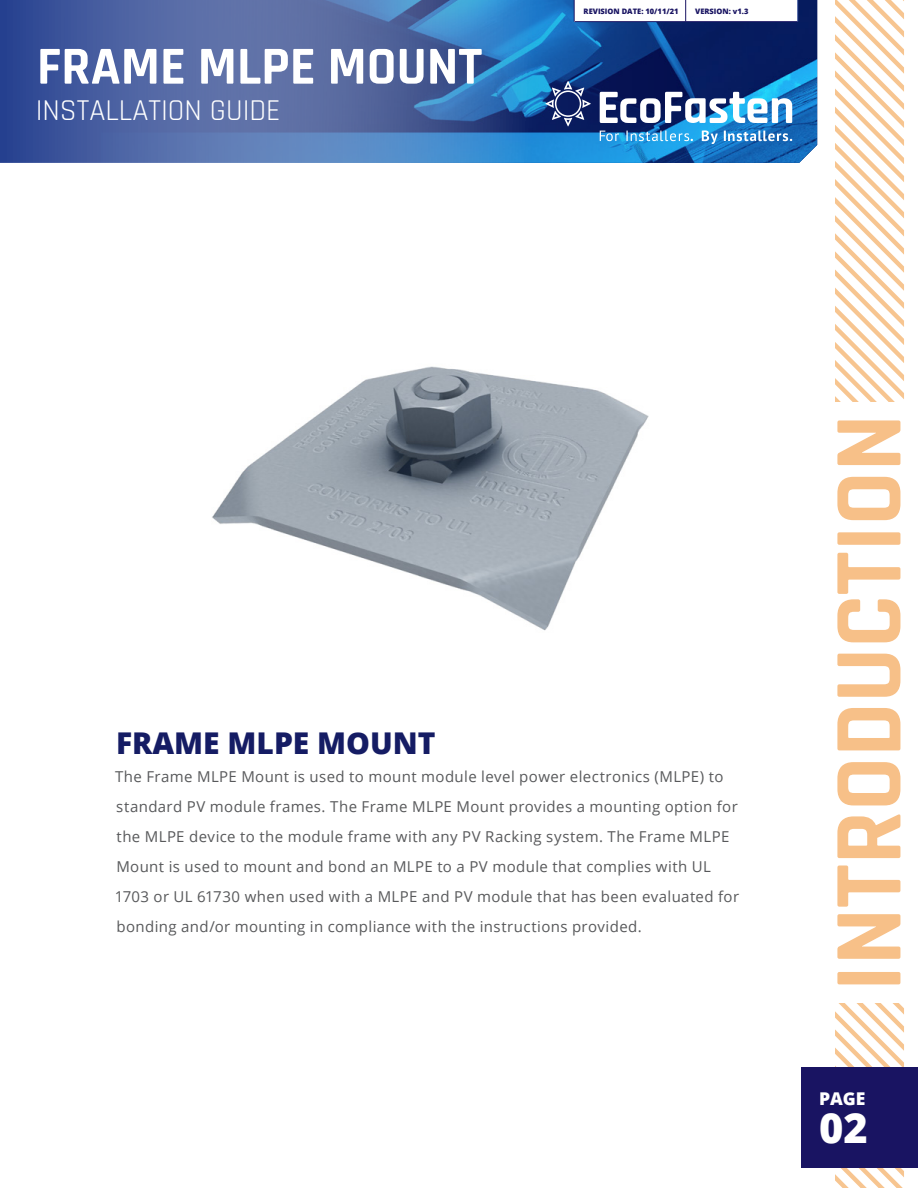
<style>
.page{position:relative;width:918px;height:1188px;background:#fff}
.page>*{position:absolute;margin:0;border:0;box-sizing:border-box;transform-origin:0 0}
.t1{font:700 97.95px "Rajdhani";color:#f7c088}
.t2{font:700 54px "Rajdhani";color:#fff}
.t3{font:800 41.55px "Open Sans";color:#fff}
.t4{font:30px "Rajdhani";color:#fff}
.t5{font:800 30px "Open Sans";color:#151c64}
.t6{font:800 17.55px "Open Sans";color:#fff}
.t7{font:15px/30px "Open Sans";letter-spacing:.025em;color:#58595b}
.t8{font:800 7.5px "Open Sans";color:#191462}
</style>
<div class="page">
<svg style="left:0;top:0;width:817px;height:163px;background:#3b62a2"></svg>
<svg style="left:545px;top:81px;width:46px;height:45px;background:#354a82"></svg>
<svg style="left:600px;top:92px;width:192px;height:31px"></svg>
<svg style="left:600px;top:131px;width:93px;height:10px"></svg>
<svg style="left:702px;top:130px;width:90px;height:14px"></svg>
<div style="left:574px;top:0;width:224px;height:22px;background:#fff"></div>
<hr style="left:575px;top:21px;width:223px;height:1px;background:#191462">
<svg style="left:797px;top:0;width:1px;height:22px"></svg>
<svg style="left:685px;top:0;width:1px;height:22px"></svg>
<svg style="left:574px;top:0;width:1px;height:22px"></svg>
<svg style="left:835px;top:0;width:69px;height:1188px"></svg>
<div style="left:815px;top:402px;width:103px;height:601px;background:#fff"></div>
<div style="left:801px;top:1067px;width:117px;height:101px;background:#191462"></div>
<img style="left:212px;top:366px;width:437px;height:265px">
<h2 class="t2" style="left:37px;top:33px;width:447px">FRAME MLPE MOUNT</h2>
<h3 class="t4" style="left:36px;top:93px;width:247px">INSTALLATION GUIDE</h3>
<p class="t8" style="left:584px;top:5px;width:96px">REVISION DATE: 10/11/21</p>
<p class="t8" style="left:695px;top:5px;width:55px">VERSION: v1.3</p>
<h3 class="t5" style="left:116px;top:720px;width:321px">FRAME MLPE MOUNT</h3>
<p class="t7" style="left:115px;top:761px;width:626px">The Frame MLPE Mount is used to mount module level power electronics (MLPE) to standard PV module frames. The Frame MLPE Mount provides a mounting option for the MLPE device to the module frame with any PV Racking system. The Frame MLPE Mount is used to mount and bond an MLPE to a PV module that complies with UL 1703 or UL 61730 when used with a MLPE and PV module that has been evaluated for bonding and/or mounting in compliance with the instructions provided.</p>
<h1 class="t1" style="left:809px;top:991px;width:579px;rotate:-90deg">INTRODUCTION</h1>
<p class="t6" style="left:819px;top:1086px;width:48px">PAGE</p>
<h3 class="t3" style="left:819px;top:1097px;width:50px">02</h3>
</div>
